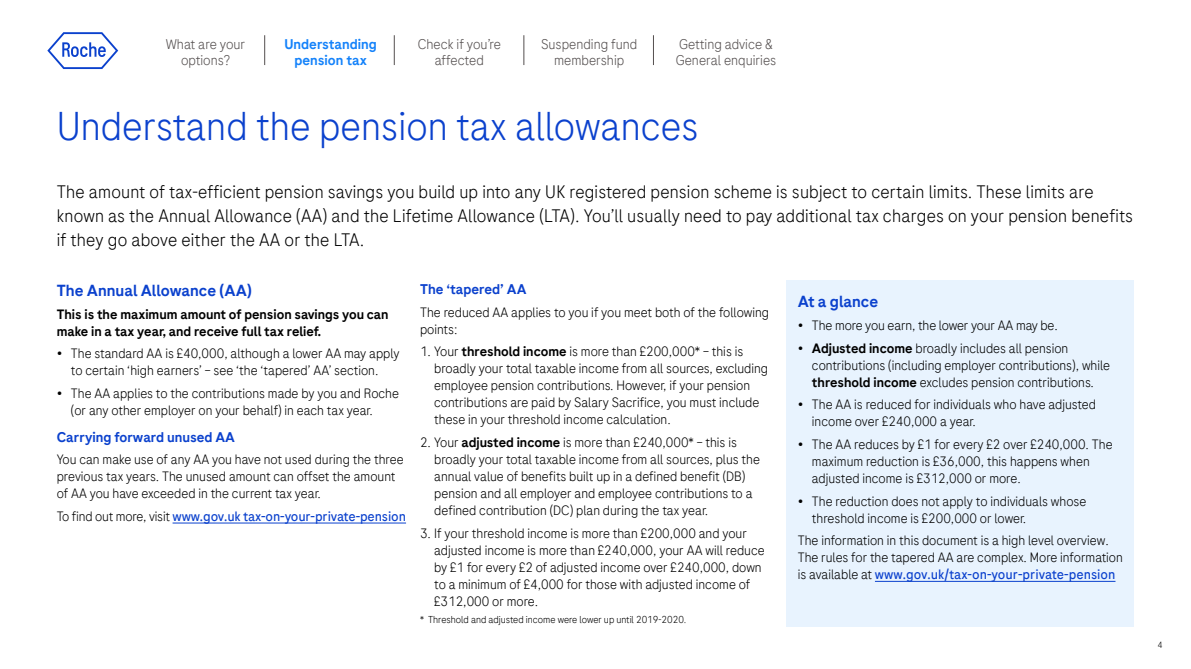
<style>
.page{position:relative;width:1191px;height:669px;background:#fff}
.page>*{position:absolute;margin:0;border:0;box-sizing:border-box;transform-origin:0 0}
.t1{font:300 40px "Roche Sans";color:#0b41cd}
.t2{font:300 18px/24px "Roche Sans";letter-spacing:.01em;color:#000}
.t3{font:500 16px "Roche Sans";color:#0b41cd}
.t4{font:300 14px/16px "Roche Sans";color:#544f4f;text-align:center}
.t5{font:500 14px "Roche Sans";color:#0b41cd}
.t6{font:500 14px/16px "Roche Sans";color:#1482fa;text-align:center}
.t7{font:300 13.5px/17px "Roche Sans";color:#000}
.t8{font:500 13.5px/17px "Roche Sans";color:#000}
.t9{font:13.5px "Roche Sans";letter-spacing:-.01em;color:#0b41cd}
.t10{font:300 10px "Roche Sans";color:#000}
.t11{font:300 9px "Roche Sans";color:#000}
.s1{font-weight:300;color:#000}
.s2{font-weight:500}
.s3{font-weight:400;color:#0b41cd}
</style>
<div class="page">
<svg style="left:47px;top:32px;width:71px;height:37px"></svg>
<hr style="left:173px;top:523px;width:233px;height:1px;background:#0b41cd">
<div style="left:786px;top:280px;width:348px;height:346px;background:#e8f3fe"></div>
<hr style="left:875px;top:581px;width:240px;height:1px;background:#0b41cd">
<hr style="left:264px;top:35px;width:1px;height:30px;background:#544f4f">
<hr style="left:394px;top:35px;width:1px;height:30px;background:#544f4f">
<hr style="left:523px;top:35px;width:1px;height:30px;background:#544f4f">
<hr style="left:653px;top:35px;width:1px;height:30px;background:#544f4f">
<p class="t4" style="left:166px;top:36px;width:81px">What are your options?</p>
<p class="t6" style="left:284px;top:36px;width:94px">Understanding pension tax</p>
<p class="t4" style="left:418px;top:36px;width:85px">Check if you’re affected</p>
<p class="t4" style="left:541px;top:36px;width:98px">Suspending fund membership</p>
<p class="t4" style="left:675px;top:36px;width:102px;text-align:left">Getting advice &amp;<br>General enquiries</p>
<h1 class="t1" style="left:57px;top:101px;width:643px">Understand the pension tax allowances</h1>
<p class="t2" style="left:57px;top:179px;width:1078px">The amount of tax-efficient pension savings you build up into any UK registered pension scheme is subject to certain limits. These limits are known as the Annual Allowance (AA) and the Lifetime Allowance (LTA). You’ll usually need to pay additional tax charges on your pension benefits if they go above either the AA or the LTA.</p>
<p class="t3" style="left:57px;top:280px;width:197px">The Annual Allowance (AA)</p>
<p class="t8" style="left:57px;top:305px;width:333px">This is the maximum amount of pension savings you can make in a tax year, and receive full tax relief.</p>
<p class="t7" style="left:57px;top:345px;width:344px;text-align:center">• The standard AA is £40,000, although a lower AA may apply to certain ‘high earners’ – see ‘the ‘tapered’ AA’ section.</p>
<p class="t7" style="left:71px;top:385px;width:330px;text-indent:-14px">• The AA applies to the contributions made by you and Roche (or any other employer on your behalf) in each tax year.</p>
<p class="t5" style="left:57px;top:428px;width:180px">Carrying forward unused AA</p>
<p class="t7" style="left:57px;top:451px;width:348px">You can make use of any AA you have not used during the three previous tax years. The unused amount can offset the amount of AA you have exceeded in the current tax year.</p>
<p class="t9" style="left:57px;top:508px;width:351px"><span class="s1">To find out more, visit</span> www.gov.uk tax-on-your-private-pension</p>
<p class="t5" style="left:420px;top:280px;width:108px">The ‘tapered’ AA</p>
<p class="t7" style="left:420px;top:303px;width:350px">The reduced AA applies to you if you meet both of the following points:</p>
<p class="t7" style="left:434px;top:343px;width:335px;text-indent:-14px">1. Your <span class="s2">threshold income</span> is more than £200,000* – this is broadly your total taxable income from all sources, excluding employee pension contributions. However, if your pension contributions are paid by Salary Sacrifice, you must include these in your threshold income calculation.</p>
<p class="t7" style="left:434px;top:434px;width:327px;text-indent:-14px">2. Your <span class="s2">adjusted income</span> is more than £240,000* – this is broadly your total taxable income from all sources, plus the annual value of benefits built up in a defined benefit (DB) pension and all employer and employee contributions to a defined contribution (DC) plan during the tax year.</p>
<p class="t7" style="left:434px;top:524px;width:332px;text-indent:-14px">3. If your threshold income is more than £200,000 and your adjusted income is more than £240,000, your AA will reduce by £1 for every £2 of adjusted income over £240,000, down to a minimum of £4,000 for those with adjusted income of £312,000 or more.</p>
<p class="t10" style="left:420px;top:614px;width:268px">* Threshold and adjusted income were lower up until 2019-2020.</p>
<p class="t3" style="left:797px;top:292px;width:82px">At a glance</p>
<p class="t7" style="left:797px;top:317px;width:261px">• The more you earn, the lower your AA may be.</p>
<p class="t7" style="left:812px;top:339px;width:300px;text-indent:-14px">• <span class="s2">Adjusted income</span> broadly includes all pension contributions (including employer contributions), while <span class="s2">threshold income</span> excludes pension contributions.</p>
<p class="t7" style="left:812px;top:396px;width:285px;text-indent:-14px">• The AA is reduced for individuals who have adjusted income over £240,000 a year.</p>
<p class="t7" style="left:812px;top:436px;width:302px;text-indent:-14px">• The AA reduces by £1 for every £2 over £240,000. The maximum reduction is £36,000, this happens when adjusted income is £312,000 or more.</p>
<p class="t7" style="left:812px;top:492px;width:276px;text-indent:-14px">• The reduction does not apply to individuals whose threshold income is £200,000 or lower.</p>
<p class="t7" style="left:797px;top:532px;width:327px">The information in this document is a high level overview.<br>The rules for the tapered AA are complex. More information is available at <span class="s3">www.gov.uk/tax-on-your-private-pension</span></p>
<p class="t11" style="left:1157px;top:639px;width:7px">4</p>
</div>
